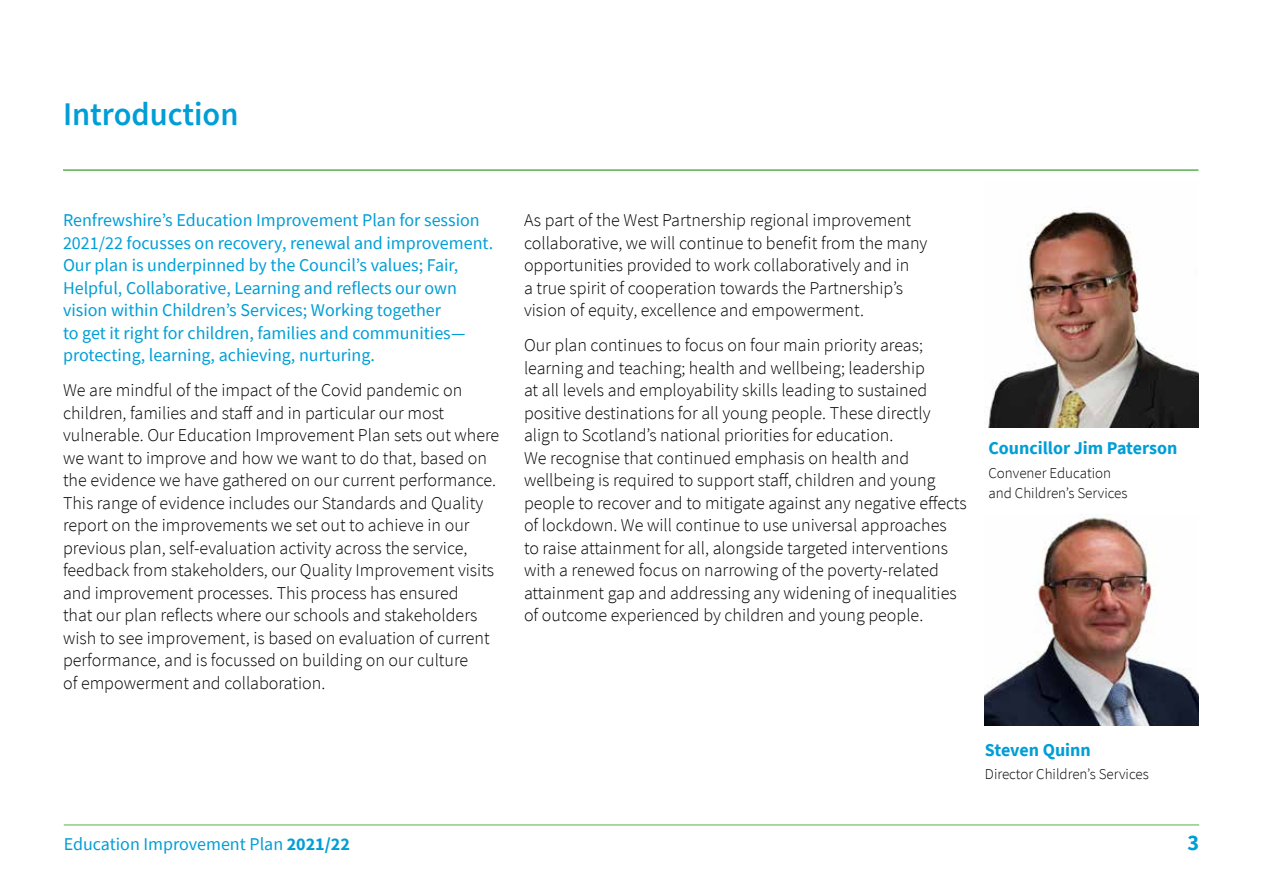
<style>
.page{position:relative;width:1263px;height:893px;background:#fff}
.page>*{position:absolute;margin:0;border:0;box-sizing:border-box;transform-origin:0 0}
.t1{font:600 33px "Source Sans Pro";color:#009ed6}
.t2{font:700 22.5px "Source Sans Pro";color:#009ed6}
.t3{font:300 18px/22.5px "Source Sans Pro";color:#000}
.t4{font:18px/22.5px "Source Sans Pro";color:#009ed6}
.t5{font:700 18px "Source Sans Pro";color:#009ed6}
.t6{font:300 15px/19.5px "Source Sans Pro";color:#000}
.s1{font-weight:700}
</style>
<div class="page">
<hr style="left:64px;top:825px;width:1135px;height:1px;background:#57b14d">
<img style="left:988px;top:208px;width:210px;height:220px">
<img style="left:985px;top:514px;width:213px;height:212px">
<hr style="left:63px;top:169px;width:1135px;height:2px;background:#57b14d">
<h1 class="t1" style="left:63px;top:92px;width:177px">Introduction</h1>
<p class="t4" style="left:63px;top:209px;width:432px">Renfrewshire’s Education Improvement Plan for session 2021/22 focusses on recovery, renewal and improvement.<br>Our plan is underpinned by the Council’s values; Fair, Helpful, Collaborative, Learning and reflects our own vision within Children’s Services; Working together<br>to get it right for children, families and communities— protecting, learning, achieving, nurturing.</p>
<p class="t3" style="left:63px;top:379px;width:438px">We are mindful of the impact of the Covid pandemic on children, families and staff and in particular our most vulnerable. Our Education Improvement Plan sets out where we want to improve and how we want to do that, based on the evidence we have gathered on our current performance.<br>This range of evidence includes our Standards and Quality report on the improvements we set out to achieve in our previous plan, self-evaluation activity across the service, feedback from stakeholders, our Quality Improvement visits and improvement processes. This process has ensured<br>that our plan reflects where our schools and stakeholders wish to see improvement, is based on evaluation of current performance, and is focussed on building on our culture<br>of empowerment and collaboration.</p>
<p class="t3" style="left:524px;top:209px;width:405px">As part of the West Partnership regional improvement collaborative, we will continue to benefit from the many opportunities provided to work collaboratively and in<br>a true spirit of cooperation towards the Partnership’s vision of equity, excellence and empowerment.</p>
<p class="t3" style="left:524px;top:334px;width:444px">Our plan continues to focus on four main priority areas; learning and teaching; health and wellbeing; leadership<br>at all levels and employability skills leading to sustained positive destinations for all young people. These directly align to Scotland’s national priorities for education.<br>We recognise that continued emphasis on health and wellbeing is required to support staff, children and young people to recover and to mitigate against any negative effects of lockdown. We will continue to use universal approaches<br>to raise attainment for all, alongside targeted interventions with a renewed focus on narrowing of the poverty-related attainment gap and addressing any widening of inequalities of outcome experienced by children and young people.</p>
<p class="t5" style="left:988px;top:436px;width:191px">Councillor Jim Paterson</p>
<p class="t6" style="left:988px;top:463px;width:141px">Convener Education and Children’s Services</p>
<p class="t5" style="left:985px;top:737px;width:107px">Steven Quinn</p>
<p class="t6" style="left:985px;top:765px;width:165px">Director Children’s Services</p>
<p class="t4" style="left:64px;top:833px;width:288px">Education Improvement Plan <span class="s1">2021/22</span></p>
<p class="t2" style="left:1187px;top:827px;width:13px">3</p>
</div>
